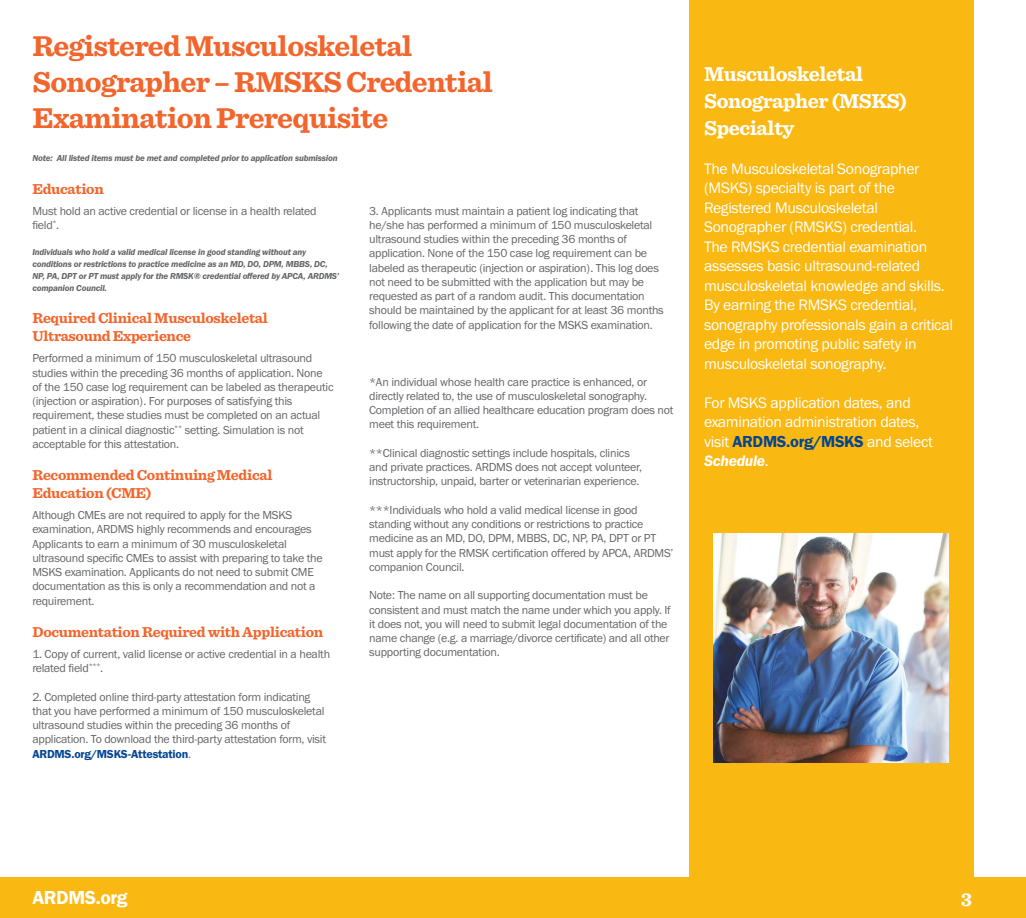
<style>
.page{position:relative;width:1026px;height:918px;background:#fff}
.page>*{position:absolute;margin:0;border:0;box-sizing:border-box;transform-origin:0 0}
.t1{font:700 30px/36px "Sentinel";letter-spacing:-.02em;color:#f2652c}
.t2{font:700 21px/27px "Sentinel";letter-spacing:-.02em;color:#fff}
.t3{font:19.5px "Franklin Gothic URW Dem";letter-spacing:-.02em;color:#fff}
.t4{font:700 19.5px "Sentinel";color:#fff}
.t5{font:15.75px/19.5px "Franklin Gothic URW Boo";letter-spacing:-.02em;color:#fff}
.t6{font:15.75px "Franklin Gothic URW Dem Ita";letter-spacing:-.02em;color:#fff}
.t7{font:700 15px/18px "Sentinel";letter-spacing:-.02em;color:#f2652c}
.t8{font:12px/14.2px "Franklin Gothic URW Boo";letter-spacing:-.02em;color:#636466}
.t9{font:12px "Franklin Gothic URW Dem";letter-spacing:-.02em;color:#034592}
.t10{font:9px/12px "Franklin Gothic URW Dem Ita";letter-spacing:-.02em;color:#636466}
.s1{font-family:"Franklin Gothic URW Boo";color:#636466}
.s2{font-family:"Franklin Gothic URW Dem";font-size:16.5px;color:#034592}
.s3{font-family:"Franklin Gothic URW Boo"}
</style>
<div class="page">
<div style="left:689px;top:0;width:284px;height:904px;background:#fab812"></div>
<div style="left:0;top:878px;width:1026px;height:40px;background:#fab812"></div>
<img style="left:713px;top:534px;width:236px;height:229px">
<h1 class="t1" style="left:32px;top:27px;width:462px">Registered Musculoskeletal<br>Sonographer – RMSKS Credential<br>Examination Prerequisite</h1>
<p class="t10" style="left:32px;top:152px;width:307px">Note: All listed items must be met and completed prior to application submission</p>
<p class="t7" style="left:32px;top:179px;width:73px">Education</p>
<p class="t8" style="left:32px;top:203px;width:286px">Must hold an active credential or license in a health related field<sup>*</sup>.</p>
<p class="t10" style="left:32px;top:246px;width:308px">Individuals who hold a valid medical license in good standing without any conditions or restrictions to practice medicine as an MD, DO, DPM, MBBS, DC, NP, PA, DPT or PT must apply for the RMSK® credential offered by APCA, ARDMS’ companion Council.</p>
<p class="t7" style="left:32px;top:309px;width:237px">Required Clinical Musculoskeletal<br>Ultrasound Experience</p>
<p class="t8" style="left:32px;top:351px;width:303px">Performed a minimum of 150 musculoskeletal ultrasound studies within the preceding 36 months of application. None of the 150 case log requirement can be labeled as therapeutic (injection or aspiration). For purposes of satisfying this requirement, these studies must be completed on an actual patient in a clinical diagnostic<sup>**</sup> setting. Simulation is not acceptable for this attestation.</p>
<p class="t7" style="left:32px;top:465px;width:242px">Recommended Continuing Medical<br>Education (CME)</p>
<p class="t8" style="left:32px;top:508px;width:292px">Although CMEs are not required to apply for the MSKS examination, ARDMS highly recommends and encourages Applicants to earn a minimum of 30 musculoskeletal ultrasound specific CMEs to assist with preparing to take the MSKS examination. Applicants do not need to submit CME documentation as this is only a recommendation and not a requirement.</p>
<p class="t7" style="left:32px;top:622px;width:292px">Documentation Required with Application</p>
<p class="t8" style="left:32px;top:647px;width:299px">1. Copy of current, valid license or active credential in a health related field<sup>***</sup>.</p>
<p class="t8" style="left:32px;top:689px;width:295px">2. Completed online third-party attestation form indicating that you have performed a minimum of 150 musculoskeletal ultrasound studies within the preceding 36 months of application. To download the third-party attestation form, visit</p>
<p class="t9" style="left:32px;top:746px;width:160px">ARDMS.org/MSKS-Attestation<span class="s1">.</span></p>
<p class="t8" style="left:369px;top:203px;width:296px">3. Applicants must maintain a patient log indicating that he/she has performed a minimum of 150 musculoskeletal ultrasound studies within the preceding 36 months of application. None of the 150 case log requirement can be labeled as therapeutic (injection or aspiration). This log does not need to be submitted with the application but may be requested as part of a random audit. This documentation should be maintained by the applicant for at least 36 months following the date of application for the MSKS examination.</p>
<p class="t8" style="left:369px;top:374px;width:306px">*An individual whose health care practice is enhanced, or directly related to, the use of musculoskeletal sonography.<br>Completion of an allied healthcare education program does not meet this requirement.</p>
<p class="t8" style="left:369px;top:446px;width:275px">**Clinical diagnostic settings include hospitals, clinics and private practices. ARDMS does not accept volunteer, instructorship, unpaid, barter or veterinarian experience.</p>
<p class="t8" style="left:369px;top:503px;width:306px">***Individuals who hold a valid medical license in good standing without any conditions or restrictions to practice medicine as an MD, DO, DPM, MBBS, DC, NP, PA, DPT or PT must apply for the RMSK certification offered by APCA, ARDMS’ companion Council.</p>
<p class="t8" style="left:369px;top:588px;width:303px">Note: The name on all supporting documentation must be consistent and must match the name under which you apply. If it does not, you will need to submit legal documentation of the name change (e.g. a marriage/divorce certificate) and all other supporting documentation.</p>
<h2 class="t2" style="left:704px;top:59px;width:205px">Musculoskeletal<br>Sonographer (MSKS)<br>Specialty</h2>
<p class="t5" style="left:704px;top:158px;width:250px">The Musculoskeletal Sonographer (MSKS) specialty is part of the Registered Musculoskeletal Sonographer (RMSKS) credential.<br>The RMSKS credential examination assesses basic ultrasound-related musculoskeletal knowledge and skills.<br>By earning the RMSKS credential, sonography professionals gain a critical edge in promoting public safety in musculoskeletal sonography.</p>
<h3 class="t5" style="left:704px;top:392px;width:231px">For MSKS application dates, and examination administration dates, visit <span class="s2">ARDMS.org/MSKS</span> and select</h3>
<h3 class="t6" style="left:704px;top:451px;width:66px">Schedule<span class="s3">.</span></h3>
<h3 class="t3" style="left:32px;top:886px;width:97px">ARDMS.org</h3>
<h3 class="t4" style="left:961px;top:884px;width:12px">3</h3>
</div>
